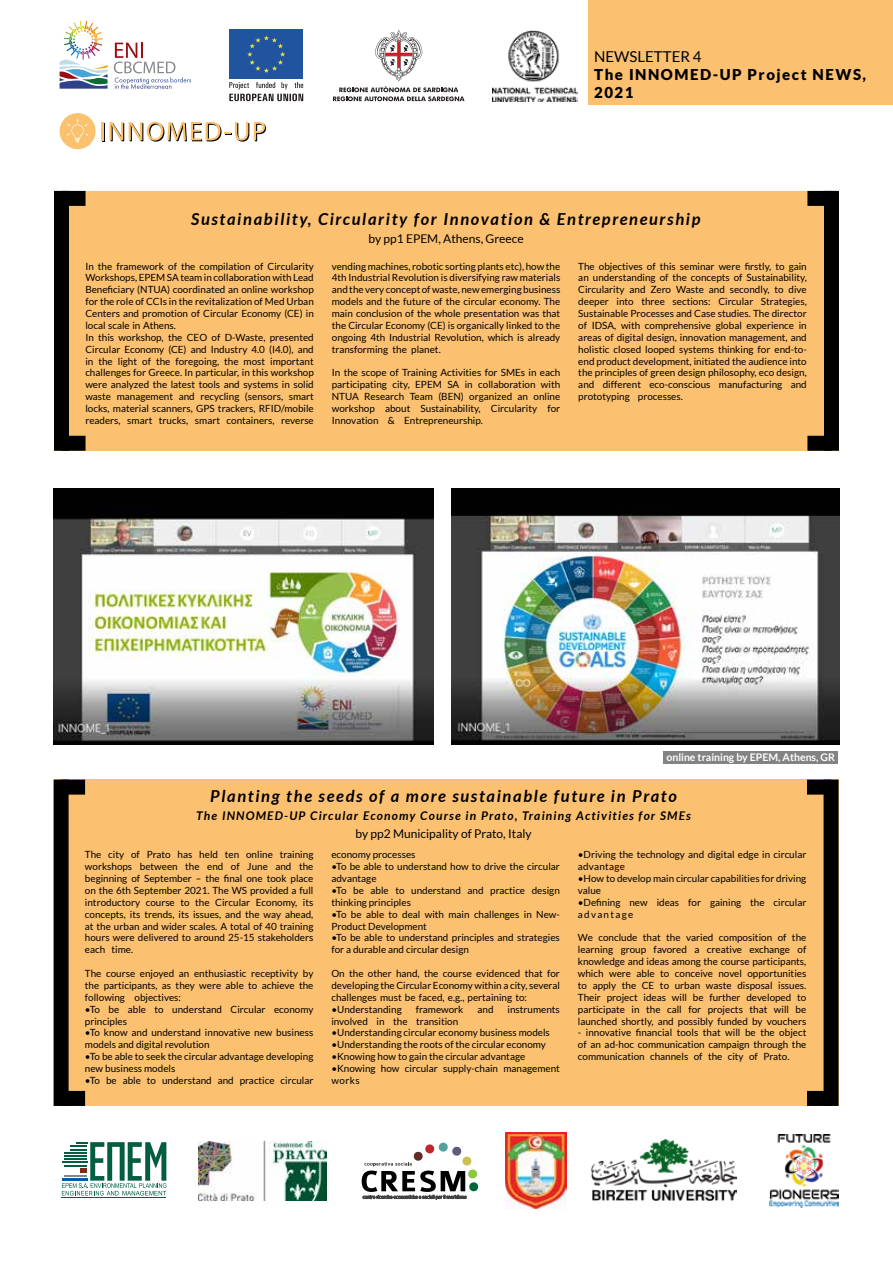
<style>
.page{position:relative;width:893px;height:1263px;background:#fff}
.page>*{position:absolute;margin:0;border:0;box-sizing:border-box;transform-origin:0 0}
.t1{font:italic 700 16.5px "Lato";letter-spacing:.1em;color:#000}
.t2{font:900 15px/18px "Lato";letter-spacing:.1em;color:#000}
.t3{font:15px "Lato";color:#000}
.t4{font:italic 700 12px "Lato";letter-spacing:.1em;color:#000}
.t5{font:12px "Lato";color:#000}
.t6{font:700 10.5px "Lato";color:#fff}
.t7{font:9.9px/11.9px "Lato";color:#000}
</style>
<div class="page">
<img style="left:592px;top:1140px;width:144px;height:60px">
<img style="left:769px;top:1134px;width:69px;height:73px">
<img style="left:198px;top:1141px;width:128px;height:60px">
<img style="left:506px;top:1133px;width:61px;height:76px">
<hr style="left:62px;top:1197px;width:104px;height:1px;background:#035d40">
<svg style="left:62px;top:1142px;width:104px;height:53px"></svg>
<svg style="left:362px;top:1142px;width:117px;height:58px"></svg>
<div style="left:589px;top:0;width:304px;height:104px;background:#fbc070"></div>
<div style="left:60px;top:113px;width:36px;height:36px;background:#fac26e;border-radius:50%"></div>
<svg style="left:67px;top:119px;width:22px;height:24px"></svg>
<svg style="left:102px;top:122px;width:164px;height:20px"></svg>
<svg style="left:60px;top:21px;width:48px;height:68px"></svg>
<svg style="left:114px;top:43px;width:77px;height:46px"></svg>
<div style="left:229px;top:30px;width:74px;height:49px;background:#21549e"></div>
<svg style="left:247px;top:36px;width:38px;height:37px"></svg>
<svg style="left:229px;top:82px;width:74px;height:19px"></svg>
<svg style="left:333px;top:30px;width:131px;height:71px"></svg>
<img style="left:492px;top:30px;width:85px;height:71px">
<div style="left:54px;top:191px;width:785px;height:260px;background:#fbc070"></div>
<div style="left:824px;top:191px;width:15px;height:260px;background:#000"></div>
<div style="left:807px;top:191px;width:24px;height:15px;background:#000"></div>
<div style="left:807px;top:436px;width:24px;height:15px;background:#000"></div>
<div style="left:54px;top:191px;width:15px;height:260px;background:#000"></div>
<div style="left:61px;top:191px;width:25px;height:15px;background:#000"></div>
<div style="left:61px;top:436px;width:25px;height:15px;background:#000"></div>
<div style="left:54px;top:780px;width:784px;height:326px;background:#fbc070"></div>
<div style="left:823px;top:780px;width:15px;height:326px;background:#000"></div>
<div style="left:807px;top:780px;width:24px;height:15px;background:#000"></div>
<div style="left:807px;top:1091px;width:24px;height:15px;background:#000"></div>
<div style="left:54px;top:780px;width:15px;height:326px;background:#000"></div>
<div style="left:61px;top:780px;width:24px;height:15px;background:#000"></div>
<div style="left:61px;top:1091px;width:24px;height:15px;background:#000"></div>
<img style="left:452px;top:489px;width:387px;height:256px">
<img style="left:54px;top:489px;width:379px;height:256px">
<div style="left:664px;top:752px;width:174px;height:12px;background:#838383"></div>
<h2 class="t3" style="left:594px;top:48px;width:109px">NEWSLETTER 4</h2>
<h2 class="t2" style="left:594px;top:65px;width:273px">The INNOMED-UP Project NEWS,<br>2021</h2>
<h1 class="t1" style="left:191px;top:210px;width:511px">Sustainability, Circularity for Innovation &amp; Entrepreneurship</h1>
<p class="t5" style="left:368px;top:232px;width:157px">by pp1 EPEM, Athens, Greece</p>
<p class="t7" style="left:85px;top:260px;width:230px">In the framework of the compilation of Circularity Workshops, EPEM SA team in collaboration with Lead Beneficiary (NTUA) coordinated an online workshop for the role of CCIs in the revitalization of Med Urban Centers and promotion of Circular Economy (CE) in local scale in Athens.<br>In this workshop, the CEO of D-Waste, presented Circular Economy (CE) and Industry 4.0 (I4.0), and in the light of the foregoing, the most important challenges for Greece. In particular, in this workshop were analyzed the latest tools and systems in solid waste management and recycling (sensors, smart locks, material scanners, GPS trackers, RFID/mobile readers, smart trucks, smart containers, reverse</p>
<p class="t7" style="left:332px;top:260px;width:230px;text-align:justify">vending machines, robotic sorting plants etc), how the 4th Industrial Revolution is diversifying raw materials and the very concept of waste, new emerging business models and the future of the circular economy. The main conclusion of the whole presentation was that the Circular Economy (CE) is organically linked to the ongoing 4th Industrial Revolution, which is already transforming the planet.</p>
<p class="t7" style="left:578px;top:260px;width:230px;text-align:justify">The objectives of this seminar were firstly, to gain an understanding of the concepts of Sustainability, Circularity and Zero Waste and secondly, to dive deeper into three sections: Circular Strategies, Sustainable Processes and Case studies. The director of IDSA, with comprehensive global experience in areas of digital design, innovation management, and holistic closed looped systems thinking for end-to&shy;end product development, initiated the audience into the principles of green design philosophy, eco design, and different eco-conscious manufacturing and prototyping processes.</p>
<p class="t7" style="left:332px;top:367px;width:230px;text-align:justify">In the scope of Training Activities for SMEs in each participating city, EPEM SA in collaboration with NTUA Research Team (BEN) organized an online workshop about Sustainability, Circularity for Innovation &amp; Entrepreneurship.</p>
<p class="t6" style="left:666px;top:751px;width:170px">online training by EPEM, Athens, GR</p>
<h1 class="t1" style="left:210px;top:786px;width:468px">Planting the seeds of a more sustainable future in Prato</h1>
<p class="t4" style="left:196px;top:809px;width:496px">The INNOMED-UP Circular Economy Course in Prato, Training Activities for SMEs</p>
<p class="t5" style="left:356px;top:827px;width:177px">by pp2 Municipality of Prato, Italy</p>
<p class="t7" style="left:85px;top:849px;width:230px;text-align:justify">The city of Prato has held ten online training workshops between the end of June and the beginning of September – the final one took place on the 6th September 2021. The WS provided a full introductory course to the Circular Economy, its concepts, its trends, its issues, and the way ahead, at the urban and wider scales. A total of 40 training hours were delivered to around 25-15 stakeholders each time.</p>
<p class="t7" style="left:85px;top:967px;width:230px;text-align:justify">The course enjoyed an enthusiastic receptivity by the participants, as they were able to achieve the following objectives:</p>
<p class="t7" style="left:85px;top:1003px;width:230px">•To be able to understand Circular economy principles</p>
<p class="t7" style="left:85px;top:1027px;width:230px">•To know and understand innovative new business models and digital revolution</p>
<p class="t7" style="left:85px;top:1050px;width:230px">•To be able to seek the circular advantage developing new business models</p>
<p class="t7" style="left:85px;top:1074px;width:230px">•To be able to understand and practice circular</p>
<p class="t7" style="left:578px;top:849px;width:230px">•Driving the technology and digital edge in circular advantage</p>
<p class="t7" style="left:578px;top:872px;width:230px">•How to develop main circular capabilities for driving value</p>
<p class="t7" style="left:578px;top:896px;width:230px">•Defining new ideas for gaining the circular advantage</p>
<p class="t7" style="left:578px;top:932px;width:230px;text-align:justify">We conclude that the varied composition of the learning group favored a creative exchange of knowledge and ideas among the course participants, which were able to conceive novel opportunities to apply the CE to urban waste disposal issues.<br>Their project ideas will be further developed to participate in the call for projects that will be launched shortly, and possibly funded by vouchers</p>
<p class="t7" style="left:578px;top:1027px;width:230px;text-align:justify">- innovative financial tools that will be the object of an ad-hoc communication campaign through the communication channels of the city of Prato.</p>
<p class="t7" style="left:331px;top:849px;width:86px">economy processes</p>
<p class="t7" style="left:331px;top:860px;width:230px">•To be able to understand how to drive the circular advantage</p>
<p class="t7" style="left:331px;top:884px;width:230px">•To be able to understand and practice design thinking principles</p>
<p class="t7" style="left:331px;top:908px;width:230px">•To be able to deal with main challenges in New-<br>Product Development</p>
<p class="t7" style="left:331px;top:932px;width:230px">•To be able to understand principles and strategies for a durable and circular design</p>
<p class="t7" style="left:331px;top:967px;width:230px;text-align:justify">On the other hand, the course evidenced that for developing the Circular Economy within a city, several challenges must be faced, e.g., pertaining to:</p>
<p class="t7" style="left:331px;top:1003px;width:72px">•Understanding</p>
<p class="t7" style="left:416px;top:1003px;width:49px">framework</p>
<p class="t7" style="left:477px;top:1003px;width:18px">and</p>
<p class="t7" style="left:508px;top:1003px;width:54px">instruments</p>
<p class="t7" style="left:331px;top:1015px;width:128px">involved in the transition</p>
<p class="t7" style="left:331px;top:1027px;width:220px">•Understanding circular economy business models</p>
<p class="t7" style="left:331px;top:1039px;width:216px">•Understanding the roots of the circular economy</p>
<p class="t7" style="left:331px;top:1050px;width:195px">•Knowing how to gain the circular advantage</p>
<p class="t7" style="left:331px;top:1062px;width:230px">•Knowing how circular supply-chain management works</p>
</div>
